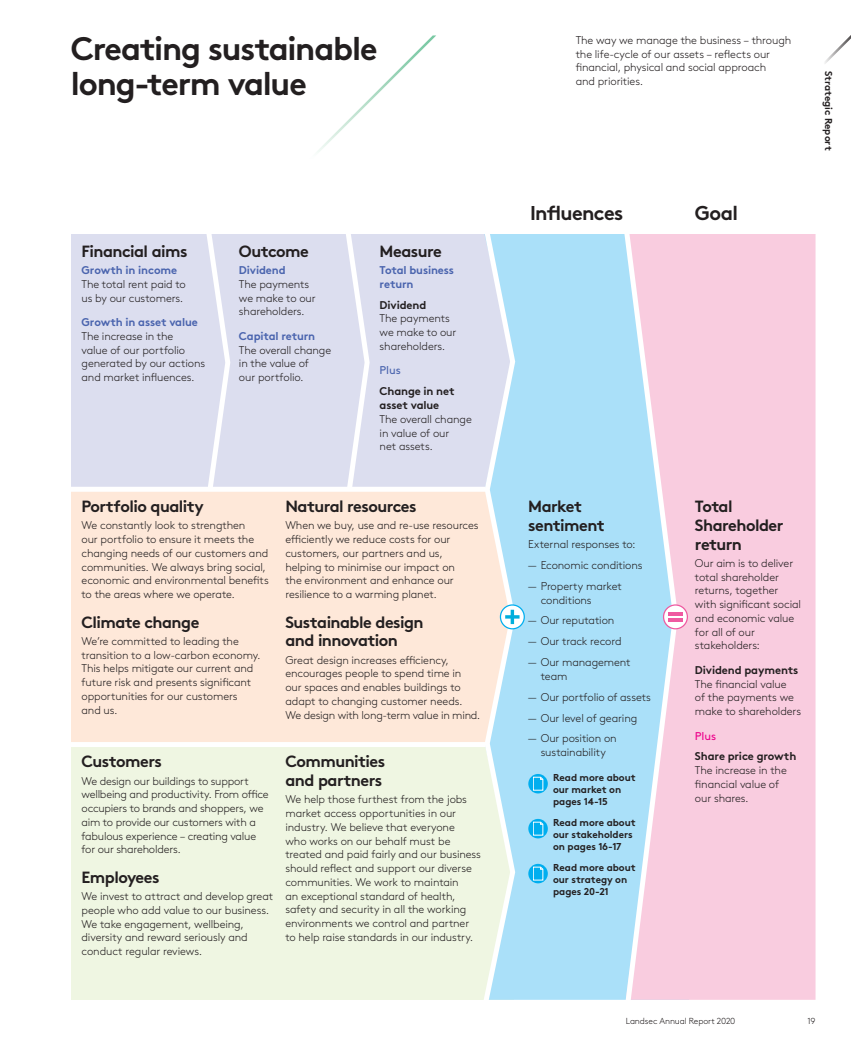
<style>
.page{position:relative;width:851px;height:1053px;background:#fff}
.page>*{position:absolute;margin:0;border:0;box-sizing:border-box;transform-origin:0 0}
._02_Page_header{font:700 32.5px/35px "Brown Std";letter-spacing:-.035em;color:#231f20}
._11_Stat_1_header{font:700 20px "Brown Std";letter-spacing:-.03em;color:#231f20}
._10_Subhead_1{font:700 16.25px/18.8px "Brown Std";letter-spacing:-.035em;color:#231f20}
._01_Body_copy{font:300 11.25px/13.8px "Brown Std";letter-spacing:-.01em;color:#231f20}
._12_Subhead_3{font:700 11.25px/13.8px "Brown Std";letter-spacing:-.01em;color:#4a64ae}
._12_Subhead_3-2{font:700 11.25px/13.8px "Brown Std";letter-spacing:-.01em;color:#231f20}
._02_Body_before_bull{font:300 11.25px "Brown Std";letter-spacing:-.01em;color:#231f20}
._12_Subhead_3-3{font:11.25px "Brown Std";color:#4a64ae}
._12_Subhead_3-4{font:11.25px "Brown Std";color:#ed028c}
._18_Read_more{font:700 10px/11.9px "Brown Std";letter-spacing:-.005em;color:#231f20}
.t1{font:300 8.75px "Brown Std";letter-spacing:-.01em;color:#231f20}
</style>
<div class="page">
<div style="left:71px;top:489px;width:442px;height:255px;background:#fee8d9"></div>
<div style="left:71px;top:744px;width:442px;height:255px;background:#eff6e2"></div>
<div style="left:71px;top:234px;width:442px;height:255px;background:#dcdeef"></div>
<div style="left:519px;top:234px;width:102px;height:765px;background:#aae0f9"></div>
<div style="left:680px;top:234px;width:135px;height:765px;background:#f9ccdf"></div>
<svg style="left:317px;top:35px;width:119px;height:117px"></svg>
<svg style="left:825px;top:36px;width:25px;height:28px"></svg>
<svg style="left:621px;top:234px;width:59px;height:766px;background:#d3d9ee"></svg>
<div style="left:71px;top:486px;width:414px;height:5px;background:#fff"></div>
<div style="left:71px;top:742px;width:414px;height:5px;background:#fff"></div>
<svg style="left:342px;top:234px;width:30px;height:258px"></svg>
<svg style="left:203px;top:234px;width:30px;height:258px"></svg>
<svg style="left:500px;top:605px;width:24px;height:23px"></svg>
<div style="left:499px;top:604px;width:26px;height:25px;border:1px solid #00aeef;border-radius:50%"></div>
<svg style="left:479px;top:234px;width:40px;height:766px"></svg>
<svg style="left:663px;top:605px;width:24px;height:23px"></svg>
<div style="left:662px;top:604px;width:26px;height:25px;border:1px solid #ef59a1;border-radius:50%"></div>
<hr style="left:668px;top:618px;width:14px;height:3px;background:#ef59a1">
<hr style="left:668px;top:612px;width:14px;height:4px;background:#ef59a1">
<svg style="left:528px;top:773px;width:19px;height:20px"></svg>
<svg style="left:533px;top:776px;width:10px;height:14px"></svg>
<svg style="left:528px;top:818px;width:19px;height:20px"></svg>
<svg style="left:533px;top:821px;width:10px;height:14px"></svg>
<svg style="left:528px;top:863px;width:19px;height:20px"></svg>
<svg style="left:533px;top:866px;width:10px;height:14px"></svg>
<p class="_02_Page_header" style="left:71px;top:31px;width:308px">Creating sustainable long-term value</p>
<p class="_01_Body_copy" style="left:575px;top:33px;width:217px">The way we manage the business – through the life-cycle of our assets – reflects our financial, physical and social approach<br>and priorities.</p>
<p class="_18_Read_more" style="left:834px;top:71px;width:81px;rotate:90deg">Strategic Report</p>
<p class="_10_Subhead_1" style="left:81px;top:242px;width:107px">Financial aims</p>
<p class="_12_Subhead_3" style="left:81px;top:263px;width:97px">Growth in income</p>
<p class="_01_Body_copy" style="left:81px;top:277px;width:106px">The total rent paid to us by our customers.</p>
<p class="_12_Subhead_3" style="left:81px;top:315px;width:118px">Growth in asset value</p>
<p class="_01_Body_copy" style="left:81px;top:329px;width:125px">The increase in the<br>value of our portfolio generated by our actions and market influences.</p>
<p class="_10_Subhead_1" style="left:239px;top:242px;width:71px">Outcome</p>
<p class="_12_Subhead_3" style="left:239px;top:263px;width:48px">Dividend</p>
<p class="_01_Body_copy" style="left:239px;top:277px;width:78px">The payments we make to our shareholders.</p>
<p class="_12_Subhead_3" style="left:239px;top:329px;width:78px">Capital return</p>
<p class="_01_Body_copy" style="left:239px;top:343px;width:94px">The overall change in the value of<br>our portfolio.</p>
<p class="_10_Subhead_1" style="left:379px;top:242px;width:64px">Measure</p>
<p class="_12_Subhead_3" style="left:379px;top:263px;width:76px">Total business return</p>
<p class="_12_Subhead_3-2" style="left:379px;top:298px;width:48px">Dividend</p>
<p class="_01_Body_copy" style="left:379px;top:312px;width:78px">The payments we make to our shareholders.</p>
<p class="_12_Subhead_3-3" style="left:379px;top:364px;width:23px">Plus</p>
<p class="_12_Subhead_3-2" style="left:379px;top:384px;width:77px">Change in net asset value</p>
<p class="_01_Body_copy" style="left:379px;top:412px;width:94px">The overall change in value of our<br>net assets.</p>
<p class="_10_Subhead_1" style="left:81px;top:497px;width:124px">Portfolio quality</p>
<p class="_01_Body_copy" style="left:81px;top:518px;width:189px">We constantly look to strengthen<br>our portfolio to ensure it meets the changing needs of our customers and communities. We always bring social, economic and environmental benefits to the areas where we operate.</p>
<p class="_10_Subhead_1" style="left:81px;top:612px;width:119px">Climate change</p>
<p class="_01_Body_copy" style="left:81px;top:634px;width:181px">We’re committed to leading the transition to a low-carbon economy.<br>This helps mitigate our current and future risk and presents significant opportunities for our customers<br>and us.</p>
<p class="_10_Subhead_1" style="left:285px;top:497px;width:133px">Natural resources</p>
<p class="_01_Body_copy" style="left:285px;top:518px;width:195px">When we buy, use and re-use resources efficiently we reduce costs for our customers, our partners and us, helping to minimise our impact on<br>the environment and enhance our resilience to a warming planet.</p>
<p class="_10_Subhead_1" style="left:285px;top:612px;width:140px">Sustainable design and innovation</p>
<p class="_01_Body_copy" style="left:285px;top:653px;width:196px">Great design increases efficiency, encourages people to spend time in our spaces and enables buildings to adapt to changing customer needs.<br>We design with long-term value in mind.</p>
<p class="_10_Subhead_1" style="left:81px;top:752px;width:82px">Customers</p>
<p class="_01_Body_copy" style="left:81px;top:774px;width:189px">We design our buildings to support wellbeing and productivity. From office occupiers to brands and shoppers, we aim to provide our customers with a fabulous experience – creating value for our shareholders.</p>
<p class="_10_Subhead_1" style="left:81px;top:867px;width:79px">Employees</p>
<p class="_01_Body_copy" style="left:81px;top:889px;width:193px">We invest to attract and develop great people who add value to our business.<br>We take engagement, wellbeing, diversity and reward seriously and conduct regular reviews.</p>
<p class="_10_Subhead_1" style="left:285px;top:752px;width:101px">Communities and partners</p>
<p class="_01_Body_copy" style="left:285px;top:792px;width:197px">We help those furthest from the jobs market access opportunities in our industry. We believe that everyone<br>who works on our behalf must be treated and paid fairly and our business should reflect and support our diverse communities. We work to maintain<br>an exceptional standard of health, safety and security in all the working environments we control and partner to help raise standards in our industry.</p>
<p class="_11_Stat_1_header" style="left:530px;top:200px;width:95px">Influences</p>
<p class="_11_Stat_1_header" style="left:694px;top:200px;width:44px">Goal</p>
<p class="_10_Subhead_1" style="left:528px;top:497px;width:78px">Market sentiment</p>
<p class="_02_Body_before_bull" style="left:528px;top:538px;width:109px">External responses to:</p>
<p class="_01_Body_copy" style="left:528px;top:558px;width:116px">— Economic conditions</p>
<p class="_01_Body_copy" style="left:540px;top:579px;width:83px;text-indent:-12px">— Property market conditions</p>
<p class="_01_Body_copy" style="left:528px;top:614px;width:88px">— Our reputation</p>
<p class="_01_Body_copy" style="left:528px;top:634px;width:95px">— Our track record</p>
<p class="_01_Body_copy" style="left:540px;top:655px;width:91px;text-indent:-12px">— Our management team</p>
<p class="_01_Body_copy" style="left:528px;top:690px;width:124px">— Our portfolio of assets</p>
<p class="_01_Body_copy" style="left:528px;top:711px;width:110px">— Our level of gearing</p>
<p class="_01_Body_copy" style="left:528px;top:731px;width:90px;text-align:center">— Our position on sustainability</p>
<p class="_18_Read_more" style="left:553px;top:771px;width:84px">Read more about our market on pages 14-15</p>
<p class="_18_Read_more" style="left:553px;top:816px;width:84px">Read more about our stakeholders on pages 16-17</p>
<p class="_18_Read_more" style="left:553px;top:861px;width:84px">Read more about our strategy on pages 20-21</p>
<p class="_10_Subhead_1" style="left:694px;top:497px;width:90px">Total<br>Shareholder return</p>
<p class="_01_Body_copy" style="left:694px;top:556px;width:108px">Our aim is to deliver total shareholder returns, together with significant social and economic value for all of our stakeholders:</p>
<p class="_12_Subhead_3-2" style="left:694px;top:663px;width:105px">Dividend payments</p>
<p class="_01_Body_copy" style="left:694px;top:677px;width:108px">The financial value<br>of the payments we make to shareholders</p>
<p class="_12_Subhead_3-4" style="left:694px;top:729px;width:23px">Plus</p>
<p class="_12_Subhead_3-2" style="left:694px;top:749px;width:103px">Share price growth</p>
<p class="_01_Body_copy" style="left:694px;top:763px;width:93px">The increase in the financial value of our shares.</p>
<p class="t1" style="left:625px;top:1016px;width:111px">Landsec Annual Report 2020</p>
<p class="t1" style="left:807px;top:1016px;width:9px">19</p>
</div>
